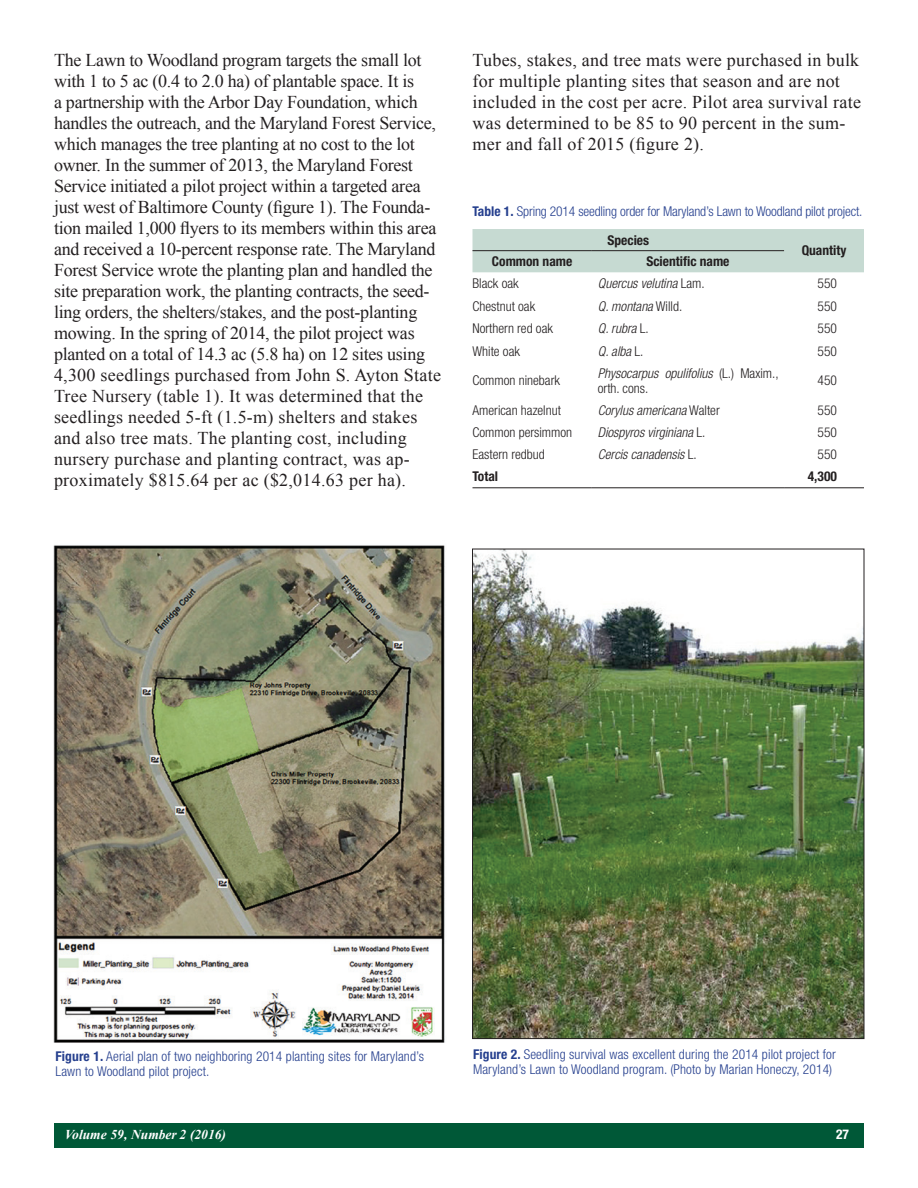
<style>
.page{position:relative;width:918px;height:1188px;background:#fff}
.page>*{position:absolute;margin:0;border:0;box-sizing:border-box;transform-origin:0 0}
.t1{font:18px/21px "Times New Roman";letter-spacing:-.015em;color:#231f20}
.t2{font:18px/21px "Times New Roman";letter-spacing:.015em;color:#231f20}
.Captions{font:300 condensed 13.5px/15px "Helvetica Neue LT Std";letter-spacing:.01em;color:#253f8e}
.Table_Text{font:italic 300 condensed 13.5px/15px "Helvetica Neue LT Std";color:#231f20}
.Table_Text-2{font:300 condensed 13.5px "Helvetica Neue LT Std";color:#231f20}
.Captions-2{font:300 condensed 13.5px "Helvetica Neue LT Std";letter-spacing:-.01em;color:#253f8e}
.table_text{font:700 condensed 13.5px "Helvetica Neue LT Std";color:#231f20}
.t3{font:italic 700 13.5px "Times New Roman";color:#fff}
.t4{font:700 condensed 13.5px "Helvetica Neue LT Std";color:#fff}
.s1{font-weight:700}
.s2{font-style:normal}
</style>
<div class="page">
<div style="left:54px;top:1123px;width:810px;height:25px;background:#005837"></div>
<img style="left:53px;top:545px;width:392px;height:498px">
<img style="left:474px;top:551px;width:388px;height:486px">
<div style="left:472px;top:229px;width:392px;height:43px;background:#c6dad2"></div>
<hr style="left:472px;top:487px;width:120px;height:1px;background:#231f20">
<hr style="left:592px;top:487px;width:192px;height:1px;background:#231f20">
<hr style="left:784px;top:487px;width:80px;height:1px;background:#231f20">
<hr style="left:472px;top:250px;width:120px;height:1px;background:#231f20">
<hr style="left:592px;top:250px;width:192px;height:1px;background:#231f20">
<p class="t1" style="left:54px;top:50px;width:389px">The Lawn to Woodland program targets the small lot with 1 to 5 ac (0.4 to 2.0 ha) of plantable space. It is<br>a partnership with the Arbor Day Foundation, which handles the outreach, and the Maryland Forest Service, which manages the tree planting at no cost to the lot owner. In the summer of 2013, the Maryland Forest Service initiated a pilot project within a targeted area just west of Baltimore County (figure 1). The Founda&shy;tion mailed 1,000 flyers to its members within this area and received a 10-percent response rate. The Maryland Forest Service wrote the planting plan and handled the site preparation work, the planting contracts, the seed&shy;ling orders, the shelters/stakes, and the post-planting mowing. In the spring of 2014, the pilot project was planted on a total of 14.3 ac (5.8 ha) on 12 sites using 4,300 seedlings purchased from John S. Ayton State Tree Nursery (table 1). It was determined that the seedlings needed 5-ft (1.5-m) shelters and stakes and also tree mats. The planting cost, including nursery purchase and planting contract, was ap&shy;proximately $815.64 per ac ($2,014.63 per ha).</p>
<p class="t2" style="left:472px;top:50px;width:390px">Tubes, stakes, and tree mats were purchased in bulk for multiple planting sites that season and are not included in the cost per acre. Pilot area survival rate was determined to be 85 to 90 percent in the sum&shy;mer and fall of 2015 (figure 2).</p>
<p class="Captions-2" style="left:472px;top:204px;width:392px"><span class="s1">Table 1.</span> Spring 2014 seedling order for Maryland’s Lawn to Woodland pilot project.</p>
<p class="table_text" style="left:607px;top:232px;width:43px">Species</p>
<p class="table_text" style="left:802px;top:243px;width:46px">Quantity</p>
<p class="table_text" style="left:492px;top:253px;width:82px">Common name</p>
<p class="table_text" style="left:646px;top:253px;width:85px">Scientific name</p>
<p class="Table_Text-2" style="left:472px;top:276px;width:48px">Black oak</p>
<p class="Table_Text" style="left:598px;top:276px;width:108px">Quercus velutina <span class="s2">Lam.</span></p>
<p class="Table_Text-2" style="left:818px;top:276px;width:21px">550</p>
<p class="Table_Text-2" style="left:472px;top:298px;width:64px">Chestnut oak</p>
<p class="Table_Text" style="left:598px;top:299px;width:86px">Q. montana <span class="s2">Willd.</span></p>
<p class="Table_Text-2" style="left:818px;top:298px;width:21px">550</p>
<p class="Table_Text-2" style="left:472px;top:321px;width:82px">Northern red oak</p>
<p class="Table_Text" style="left:598px;top:321px;width:52px">Q. rubra <span class="s2">L.</span></p>
<p class="Table_Text-2" style="left:818px;top:321px;width:21px">550</p>
<p class="Table_Text-2" style="left:472px;top:343px;width:49px">White oak</p>
<p class="Table_Text" style="left:598px;top:344px;width:47px">Q. alba <span class="s2">L.</span></p>
<p class="Table_Text-2" style="left:818px;top:343px;width:21px">550</p>
<p class="Table_Text-2" style="left:472px;top:373px;width:89px">Common ninebark</p>
<p class="Table_Text" style="left:598px;top:366px;width:182px">Physocarpus opulifolius <span class="s2">(L.) Maxim., orth. cons.</span></p>
<p class="Table_Text-2" style="left:818px;top:373px;width:21px">450</p>
<p class="Table_Text-2" style="left:472px;top:402px;width:90px">American hazelnut</p>
<p class="Table_Text" style="left:598px;top:403px;width:123px">Corylus americana <span class="s2">Walter</span></p>
<p class="Table_Text-2" style="left:818px;top:402px;width:21px">550</p>
<p class="Table_Text-2" style="left:472px;top:425px;width:101px">Common persimmon</p>
<p class="Table_Text" style="left:598px;top:425px;width:109px">Diospyros virginiana <span class="s2">L.</span></p>
<p class="Table_Text-2" style="left:818px;top:425px;width:21px">550</p>
<p class="Table_Text-2" style="left:472px;top:447px;width:74px">Eastern redbud</p>
<p class="Table_Text" style="left:598px;top:447px;width:100px">Cercis canadensis <span class="s2">L.</span></p>
<p class="Table_Text-2" style="left:818px;top:447px;width:21px">550</p>
<p class="table_text" style="left:472px;top:468px;width:27px">Total</p>
<p class="table_text" style="left:808px;top:468px;width:31px">4,300</p>
<p class="Captions" style="left:56px;top:1049px;width:370px"><span class="s1">Figure 1.</span> Aerial plan of two neighboring 2014 planting sites for Maryland’s<br>Lawn to Woodland pilot project.</p>
<p class="Captions" style="left:473px;top:1047px;width:364px"><span class="s1">Figure 2.</span> Seedling survival was excellent during the 2014 pilot project for<br>Maryland’s Lawn to Woodland program. (Photo by Marian Honeczy, 2014)</p>
<p class="t3" style="left:65px;top:1125px;width:163px">Volume 59, Number 2 (2016)</p>
<p class="t4" style="left:836px;top:1126px;width:14px">27</p>
</div>
